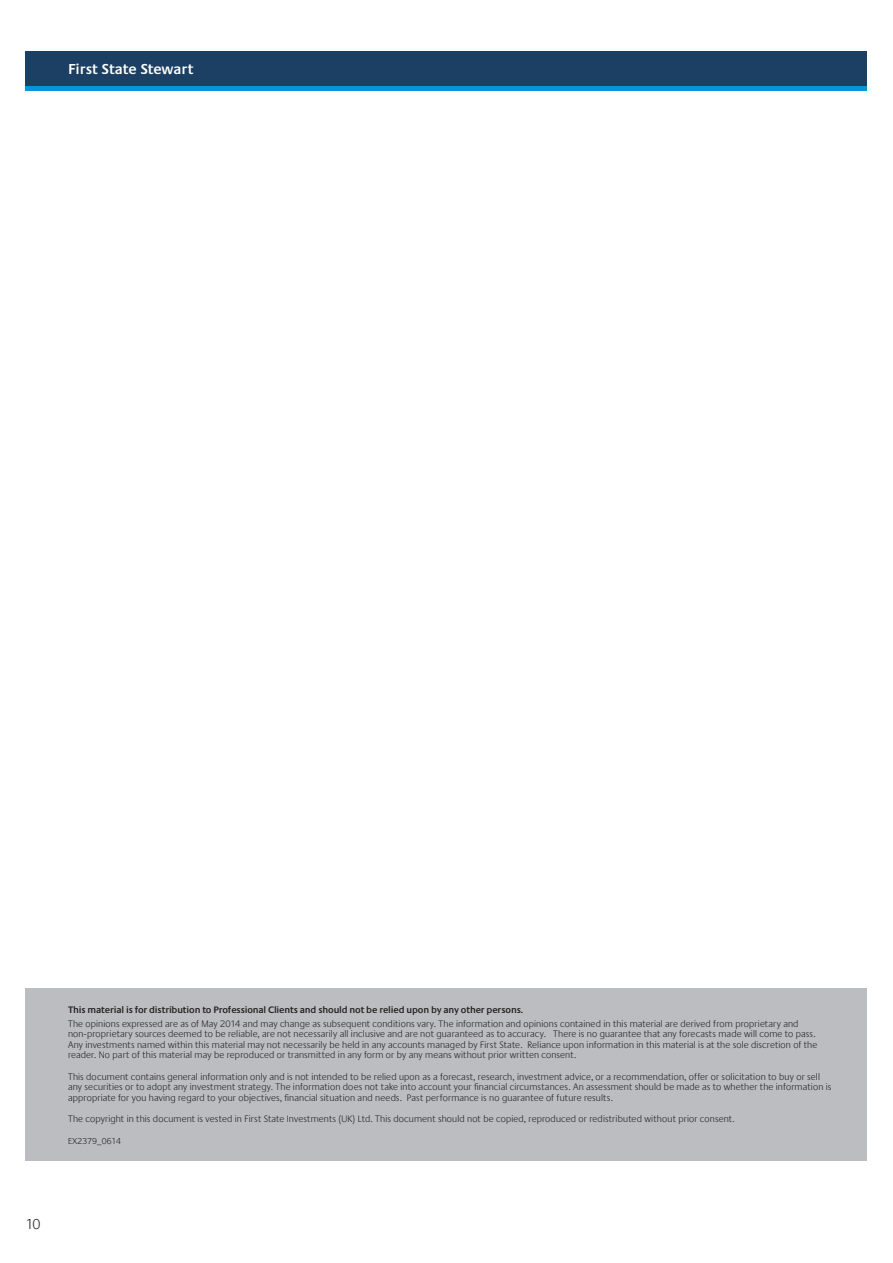
<style>
.page{position:relative;width:893px;height:1263px;background:#fff}
.page>*{position:absolute;margin:0;border:0;box-sizing:border-box;transform-origin:0 0}
.t1{font:600 15px "Praxis EF";letter-spacing:-.005em;color:#fff}
.t2{font:300 15px "Praxis EF";color:#231f20}
.t3{font:300 9.75px/10.5px "Praxis EF";letter-spacing:.015em;color:#231f20}
.t4{font:600 9.75px "Praxis EF";letter-spacing:-.02em;color:#231f20}
.t5{font:300 9px "Praxis EF";letter-spacing:.01em;color:#231f20}
</style>
<div class="page">
<div style="left:26px;top:51px;width:841px;height:34px;background:#1b4064"></div>
<hr style="left:26px;top:87px;width:841px;height:4px;background:#0696d7">
<div style="left:26px;top:988px;width:841px;height:173px;background:#bcbdc0"></div>
<h1 class="t1" style="left:68px;top:60px;width:127px">First State Stewart</h1>
<p class="t4" style="left:68px;top:1004px;width:457px">This material is for distribution to Professional Clients and should not be relied upon by any other persons.</p>
<p class="t3" style="left:68px;top:1019px;width:751px">The opinions expressed are as of May 2014 and may change as subsequent conditions vary. The information and opinions contained in this material are derived from proprietary and non-proprietary sources deemed to be reliable, are not necessarily all inclusive and are not guaranteed as to accuracy. There is no guarantee that any forecasts made will come to pass.<br>Any investments named within this material may not necessarily be held in any accounts managed by First State. Reliance upon information in this material is at the sole discretion of the reader. No part of this material may be reproduced or transmitted in any form or by any means without prior written consent.</p>
<p class="t3" style="left:68px;top:1071px;width:765px">This document contains general information only and is not intended to be relied upon as a forecast, research, investment advice, or a recommendation, offer or solicitation to buy or sell any securities or to adopt any investment strategy. The information does not take into account your financial circumstances. An assessment should be made as to whether the information is appropriate for you having regard to your objectives, financial situation and needs. Past performance is no guarantee of future results.</p>
<p class="t3" style="left:68px;top:1113px;width:668px">The copyright in this document is vested in First State Investments (UK) Ltd. This document should not be copied, reproduced or redistributed without prior consent.</p>
<p class="t5" style="left:68px;top:1136px;width:54px">EX2379_0614</p>
<h1 class="t2" style="left:26px;top:1216px;width:16px">10</h1>
</div>
